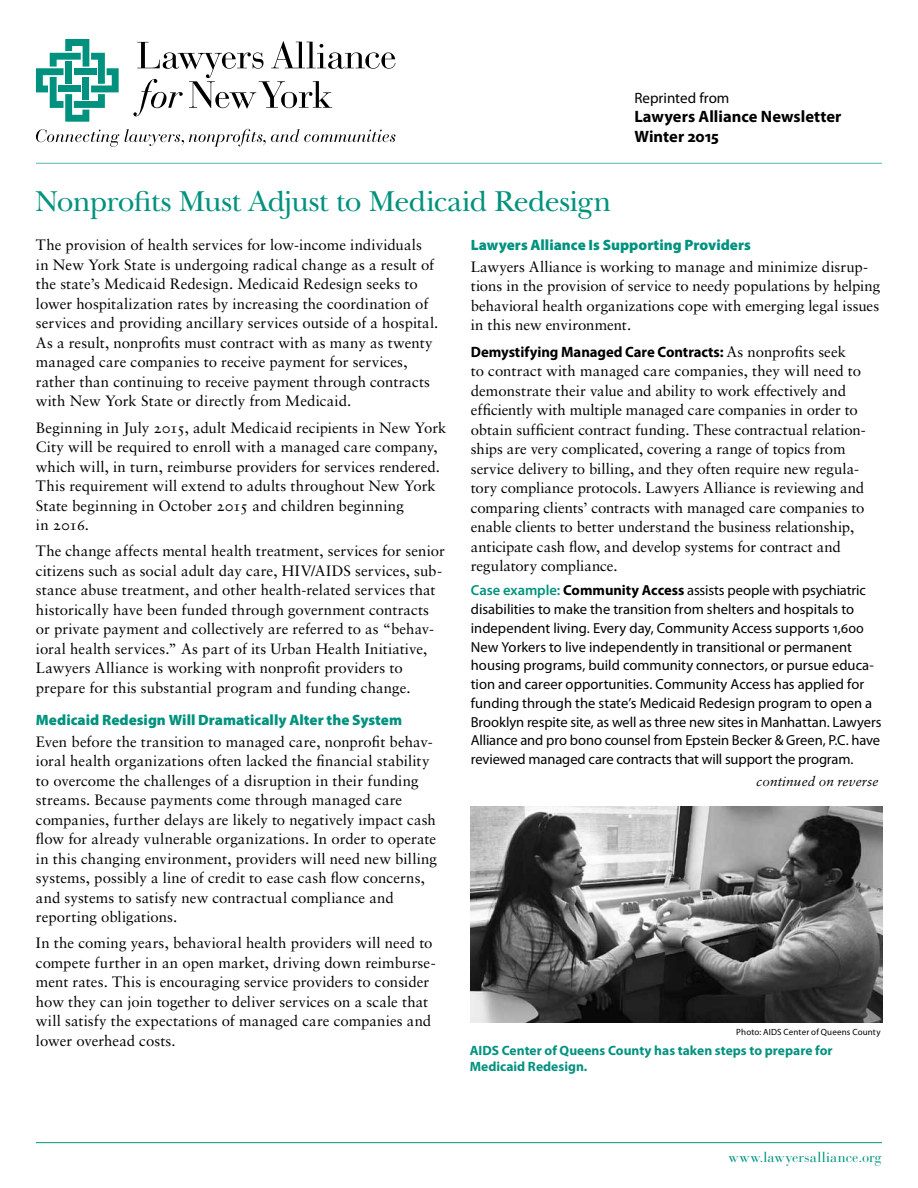
<style>
.page{position:relative;width:918px;height:1188px;background:#fff}
.page>*{position:absolute;margin:0;border:0;box-sizing:border-box;transform-origin:0 0}
.t1{font:30px "New Baskerville Std";letter-spacing:-.02em;color:#00927e}
.t2{font:700 16.5px/19.5px "Myriad Pro";color:#000}
.t3{font:15px/19.5px "Sabon LT Std";color:#000}
.t4{font:900 15px "Myriad Pro";color:#00927e}
.t5{font:700 15px "Myriad Pro";letter-spacing:-.005em;color:#000}
.t6{font:15px "Myriad Pro";color:#000}
.t7{font:14.55px/18.8px "Myriad Pro";color:#000}
.t8{font:14.25px "Bauer Bodoni Std";letter-spacing:.01em;color:#00927e}
.t9{font:700 13.5px/16.5px "Myriad Pro";letter-spacing:.005em;color:#00927e}
.t10{font:italic 13.5px "Sabon LT Std";letter-spacing:.01em;color:#000}
.t11{font:9px "Myriad Pro";letter-spacing:.015em;color:#000}
.s1{font-family:"Sabon LT Std";font-weight:400}
.s2{font-weight:600;color:#00927e}
.s3{font-weight:700}
</style>
<div class="page">
<svg style="left:36px;top:39px;width:83px;height:83px"></svg>
<svg style="left:133px;top:41px;width:263px;height:75px"></svg>
<svg style="left:36px;top:129px;width:83px;height:18px"></svg>
<svg style="left:125px;top:129px;width:271px;height:18px"></svg>
<hr style="left:36px;top:163px;width:846px;height:1px;background:#59b8ab">
<hr style="left:36px;top:1142px;width:846px;height:1px;background:#00927e">
<img style="left:471px;top:806px;width:411px;height:217px">
<h1 class="t1" style="left:35px;top:184px;width:578px">Nonprofits Must Adjust to Medicaid Redesign</h1>
<p class="t6" style="left:634px;top:88px;width:97px">Reprinted from</p>
<p class="t2" style="left:634px;top:106px;width:209px">Lawyers Alliance Newsletter<br>Winter 2015</p>
<p class="t3" style="left:36px;top:235px;width:404px">The provision of health services for low-income individuals in New York State is undergoing radical change as a result of the state’s Medicaid Redesign. Medicaid Redesign seeks to lower hospitalization rates by increasing the coordination of services and providing ancillary services outside of a hospital.<br>As a result, nonprofits must contract with as many as twenty managed care companies to receive payment for services, rather than continuing to receive payment through contracts with New York State or directly from Medicaid.</p>
<p class="t3" style="left:36px;top:418px;width:412px">Beginning in July 2015, adult Medicaid recipients in New York City will be required to enroll with a managed care company, which will, in turn, reimburse providers for services rendered.<br>This requirement will extend to adults throughout New York State beginning in October 2015 and children beginning<br>in 2016.</p>
<p class="t3" style="left:36px;top:541px;width:411px">The change affects mental health treatment, services for senior citizens such as social adult day care, HIV/AIDS services, sub&shy;stance abuse treatment, and other health-related services that historically have been funded through government contracts or private payment and collectively are referred to as “behav&shy;ioral health services.” As part of its Urban Health Initiative, Lawyers Alliance is working with nonprofit providers to prepare for this substantial program and funding change.</p>
<p class="t4" style="left:36px;top:710px;width:368px">Medicaid Redesign Will Dramatically Alter the System</p>
<p class="t3" style="left:36px;top:732px;width:403px">Even before the transition to managed care, nonprofit behav&shy;ioral health organizations often lacked the financial stability to overcome the challenges of a disruption in their funding streams. Because payments come through managed care companies, further delays are likely to negatively impact cash flow for already vulnerable organizations. In order to operate in this changing environment, providers will need new billing systems, possibly a line of credit to ease cash flow concerns, and systems to satisfy new contractual compliance and reporting obligations.</p>
<p class="t3" style="left:36px;top:933px;width:401px">In the coming years, behavioral health providers will need to compete further in an open market, driving down reimburse&shy;ment rates. This is encouraging service providers to consider how they can join together to deliver services on a scale that will satisfy the expectations of managed care companies and lower overhead costs.</p>
<p class="t4" style="left:471px;top:235px;width:282px">Lawyers Alliance Is Supporting Providers</p>
<p class="t3" style="left:471px;top:257px;width:411px">Lawyers Alliance is working to manage and minimize disrup&shy;tions in the provision of service to needy populations by helping behavioral health organizations cope with emerging legal issues in this new environment.</p>
<p class="t5" style="left:471px;top:342px;width:377px">Demystifying Managed Care Contracts: <span class="s1">As nonprofits seek</span></p>
<p class="t3" style="left:471px;top:361px;width:396px">to contract with managed care companies, they will need to demonstrate their value and ability to work effectively and efficiently with multiple managed care companies in order to obtain sufficient contract funding. These contractual relation&shy;ships are very complicated, covering a range of topics from service delivery to billing, and they often require new regula&shy;tory compliance protocols. Lawyers Alliance is reviewing and comparing clients’ contracts with managed care companies to enable clients to better understand the business relationship, anticipate cash flow, and develop systems for contract and regulatory compliance.</p>
<p class="t7" style="left:471px;top:581px;width:412px"><span class="s2">Case example:</span> <span class="s3">Community Access</span> assists people with psychiatric disabilities to make the transition from shelters and hospitals to independent living. Every day, Community Access supports 1,600<br>New Yorkers to live independently in transitional or permanent housing programs, build community connectors, or pursue educa&shy;tion and career opportunities. Community Access has applied for funding through the state’s Medicaid Redesign program to open a Brooklyn respite site, as well as three new sites in Manhattan. Lawyers Alliance and pro bono counsel from Epstein Becker &amp; Green, P.C. have reviewed managed care contracts that will support the program.</p>
<p class="t10" style="left:756px;top:774px;width:124px">continued on reverse</p>
<p class="t11" style="left:736px;top:1026px;width:146px">Photo: AIDS Center of Queens County</p>
<p class="t9" style="left:470px;top:1041px;width:364px">AIDS Center of Queens County has taken steps to prepare for<br>Medicaid Redesign.</p>
<p class="t8" style="left:729px;top:1148px;width:155px">www.lawyersalliance.org</p>
</div>
